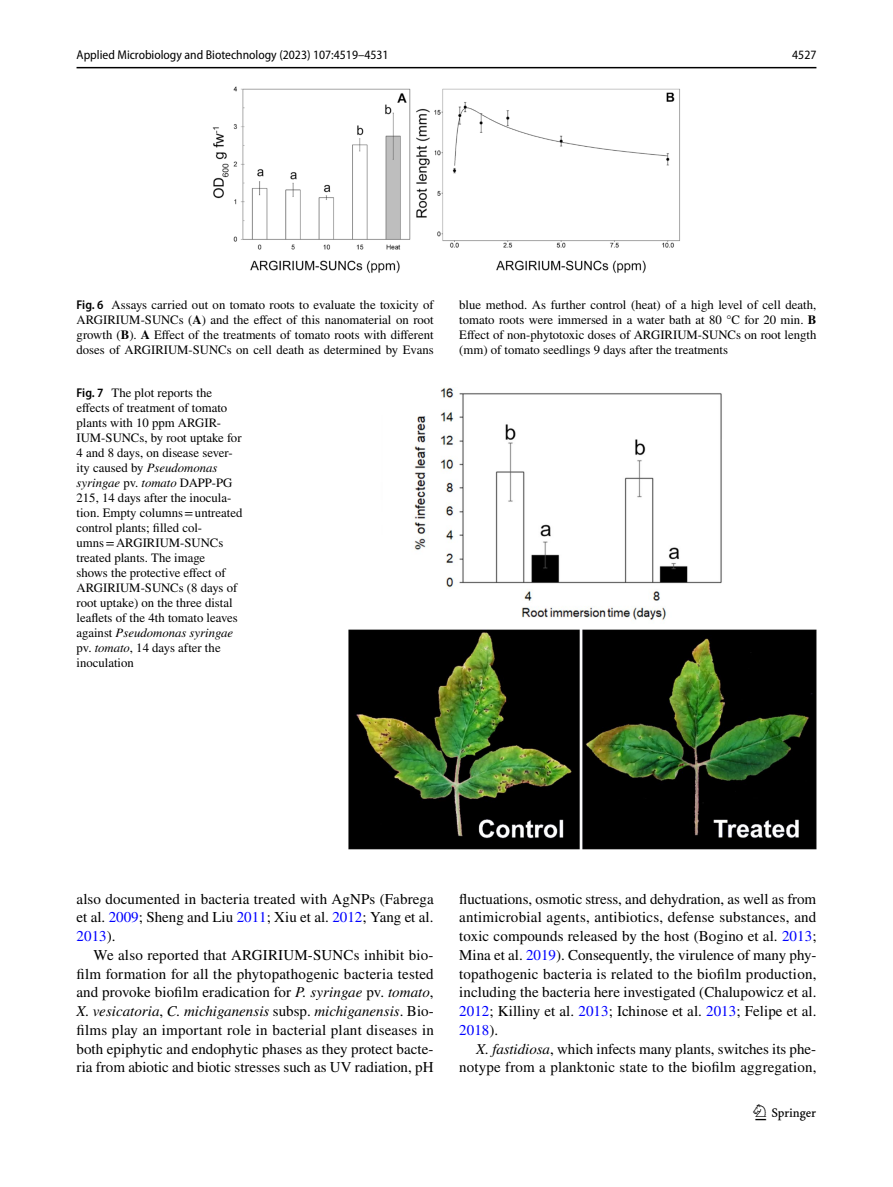
<style>
.page{position:relative;width:893px;height:1187px;background:#fff}
.page>*{position:absolute;margin:0;border:0;box-sizing:border-box;transform-origin:0 0}
.t1{font:22.5px "Springnew Regular 3";color:#000}
.t2{font:15px/18.8px "STIX";color:#000;text-align:justify}
.t3{font:12.75px/15px "STIX";color:#000;text-align:justify}
.t4{font:semi-condensed 12.75px "Myriad Pro";color:#000}
.s1{font-family:"Myriad Pro";font-weight:600;font-stretch:semi-condensed}
.s2{font-weight:700}
.s3{font-style:italic}
.s4{color:#00f}
</style>
<div class="page">
<hr style="left:77px;top:67px;width:739px;height:1px;background:#000">
<img style="left:213px;top:87px;width:467px;height:186px">
<img style="left:349px;top:387px;width:467px;height:462px">
<p class="t4" style="left:77px;top:48px;width:314px">Applied Microbiology and Biotechnology (2023) 107:4519–4531</p>
<p class="t4" style="left:792px;top:48px;width:26px">4527</p>
<p class="t3" style="left:77px;top:298px;width:359px"><span class="s1">Fig. 6</span> Assays carried out on tomato roots to evaluate the toxicity of ARGIRIUM-SUNCs (<span class="s2">A</span>) and the effect of this nanomaterial on root growth (<span class="s2">B</span>). <span class="s2">A</span> Effect of the treatments of tomato roots with different doses of ARGIRIUM-SUNCs on cell death as determined by Evans</p>
<p class="t3" style="left:459px;top:298px;width:359px">blue method. As further control (heat) of a high level of cell death, tomato roots were immersed in a water bath at 80 °C for 20 min. <span class="s2">B </span>Effect of non-phytotoxic doses of ARGIRIUM-SUNCs on root length (mm) of tomato seedlings 9 days after the treatments</p>
<p class="t3" style="left:77px;top:386px;width:167px;text-align:left"><span class="s1">Fig. 7</span> The plot reports the effects of treatment of tomato plants with 10 ppm ARGIR-<br>IUM-SUNCs, by root uptake for<br>4 and 8 days, on disease sever&shy;ity caused by <span class="s3">Pseudomonas syringae</span> pv. <span class="s3">tomato</span> DAPP-PG<br>215, 14 days after the inocula&shy;tion. Empty columns=untreated control plants; filled col&shy;umns=ARGIRIUM-SUNCs treated plants. The image<br>shows the protective effect of<br>ARGIRIUM-SUNCs (8 days of root uptake) on the three distal leaflets of the 4th tomato leaves against <span class="s3">Pseudomonas syringae </span>pv. <span class="s3">tomato</span>, 14 days after the inoculation</p>
<p class="t2" style="left:77px;top:890px;width:359px">also documented in bacteria treated with AgNPs (Fabrega et al. <span class="s4">2009</span>; Sheng and Liu <span class="s4">2011</span>; Xiu et al. <span class="s4">2012</span>; Yang et al.<br><span class="s4">2013</span>).</p>
<p class="t2" style="left:77px;top:946px;width:359px;text-indent:17px">We also reported that ARGIRIUM‑SUNCs inhibit bio&shy;film formation for all the phytopathogenic bacteria tested and provoke biofilm eradication for <span class="s3">P. syringae</span> pv. <span class="s3">tomato</span>, <span class="s3">X. vesicatoria</span>, <span class="s3">C. michiganensis</span> subsp. <span class="s3">michiganensis</span>. Bio&shy;films play an important role in bacterial plant diseases in both epiphytic and endophytic phases as they protect bacte&shy;ria from abiotic and biotic stresses such as UV radiation, pH</p>
<p class="t2" style="left:459px;top:890px;width:359px">fluctuations, osmotic stress, and dehydration, as well as from antimicrobial agents, antibiotics, defense substances, and toxic compounds released by the host (Bogino et al. <span class="s4">2013</span>; Mina et al. <span class="s4">2019</span>). Consequently, the virulence of many phy&shy;topathogenic bacteria is related to the biofilm production, including the bacteria here investigated (Chalupowicz et al.<br><span class="s4">2012</span>; Killiny et al. <span class="s4">2013</span>; Ichinose et al. <span class="s4">2013</span>; Felipe et al.<br><span class="s4">2018</span>).</p>
<p class="t2" style="left:459px;top:1040px;width:359px;text-align:right"><span class="s3">X. fastidiosa</span>, which infects many plants, switches its phe&shy;notype from a planktonic state to the biofilm aggregation,</p>
<h1 class="t1" style="left:755px;top:1104px;width:62px">1 3</h1>
</div>
